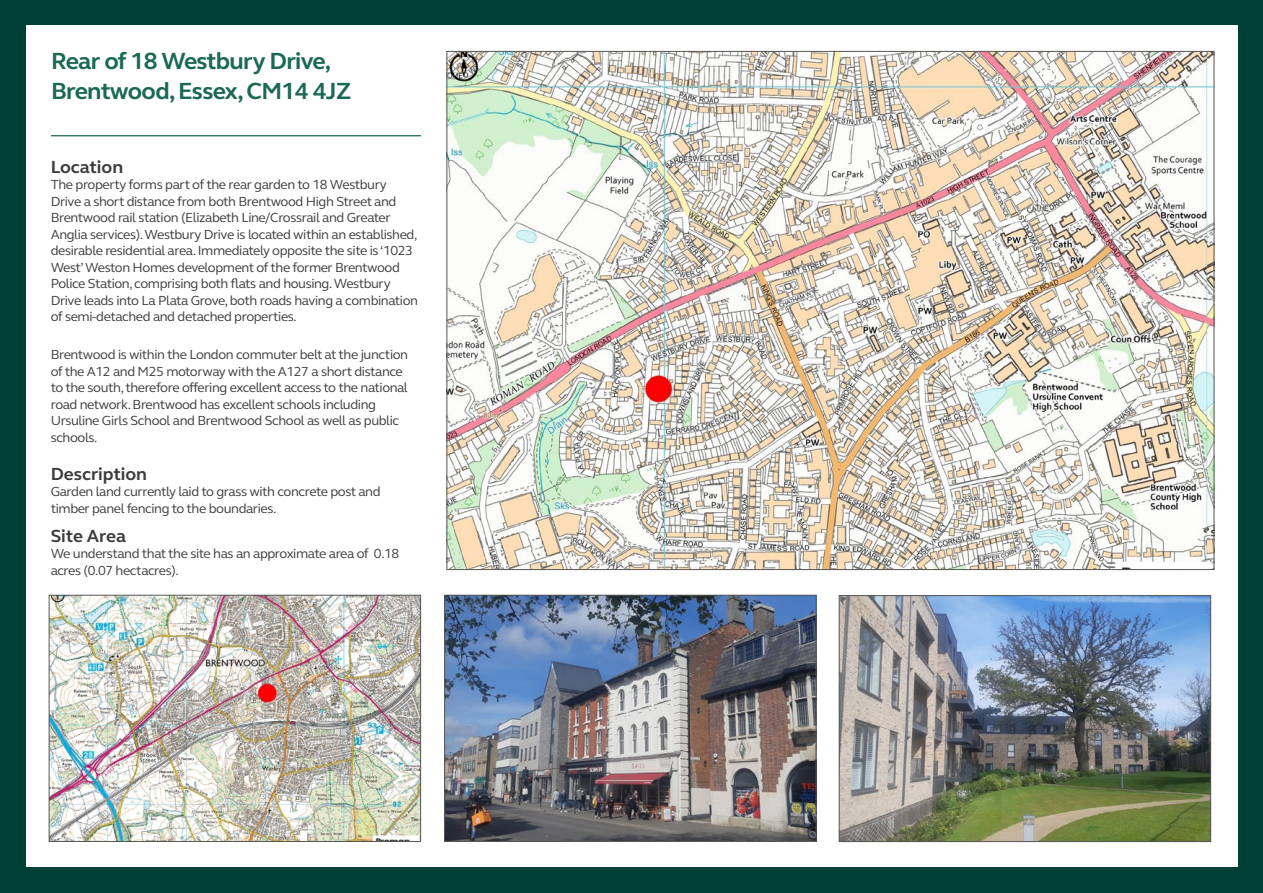
<style>
.page{position:relative;width:1263px;height:893px;background:#004036}
.page>*{position:absolute;margin:0;border:0;box-sizing:border-box;transform-origin:0 0}
.t1{font:700 24px/30px "FS Elliot";letter-spacing:-.03em;color:#1a6954}
.t2{font:700 18px "FS Elliot";color:#3c3c3b}
.t3{font:13.5px/16.5px "FS Elliot";letter-spacing:-.03em;color:#3c3c3b}
</style>
<div class="page">
<div style="left:26px;top:26px;width:1211px;height:841px;background:#fff"></div>
<img style="left:446px;top:597px;width:368px;height:243px">
<div style="left:444px;top:595px;width:372px;height:247px;border:1px solid #575756"></div>
<img style="left:51px;top:597px;width:368px;height:243px">
<div style="left:49px;top:595px;width:372px;height:247px;border:1px solid #575756"></div>
<img style="left:448px;top:53px;width:764px;height:515px">
<img style="left:841px;top:597px;width:368px;height:243px">
<div style="left:839px;top:595px;width:372px;height:247px;border:1px solid #575756"></div>
<hr style="left:51px;top:135px;width:370px;height:1px;background:#005941">
<h1 class="t1" style="left:51px;top:46px;width:302px">Rear of 18 Westbury Drive,<br>Brentwood, Essex, CM14 4JZ</h1>
<h2 class="t2" style="left:51px;top:155px;width:74px">Location</h2>
<p class="t3" style="left:51px;top:176px;width:369px">The property forms part of the rear garden to 18 Westbury Drive a short distance from both Brentwood High Street and Brentwood rail station (Elizabeth Line/Crossrail and Greater Anglia services). Westbury Drive is located within an established, desirable residential area. Immediately opposite the site is ‘1023<br>West’ Weston Homes development of the former Brentwood Police Station, comprising both flats and housing. Westbury Drive leads into La Plata Grove, both roads having a combination of semi-detached and detached properties.</p>
<p class="t3" style="left:51px;top:346px;width:359px">Brentwood is within the London commuter belt at the junction of the A12 and M25 motorway with the A127 a short distance to the south, therefore offering excellent access to the national road network. Brentwood has excellent schools including Ursuline Girls School and Brentwood School as well as public schools.</p>
<h2 class="t2" style="left:51px;top:461px;width:98px">Description</h2>
<p class="t3" style="left:51px;top:483px;width:331px">Garden land currently laid to grass with concrete post and timber panel fencing to the boundaries.</p>
<h2 class="t2" style="left:51px;top:524px;width:77px">Site Area</h2>
<p class="t3" style="left:51px;top:545px;width:350px">We understand that the site has an approximate area of 0.18 acres (0.07 hectacres).</p>
</div>
